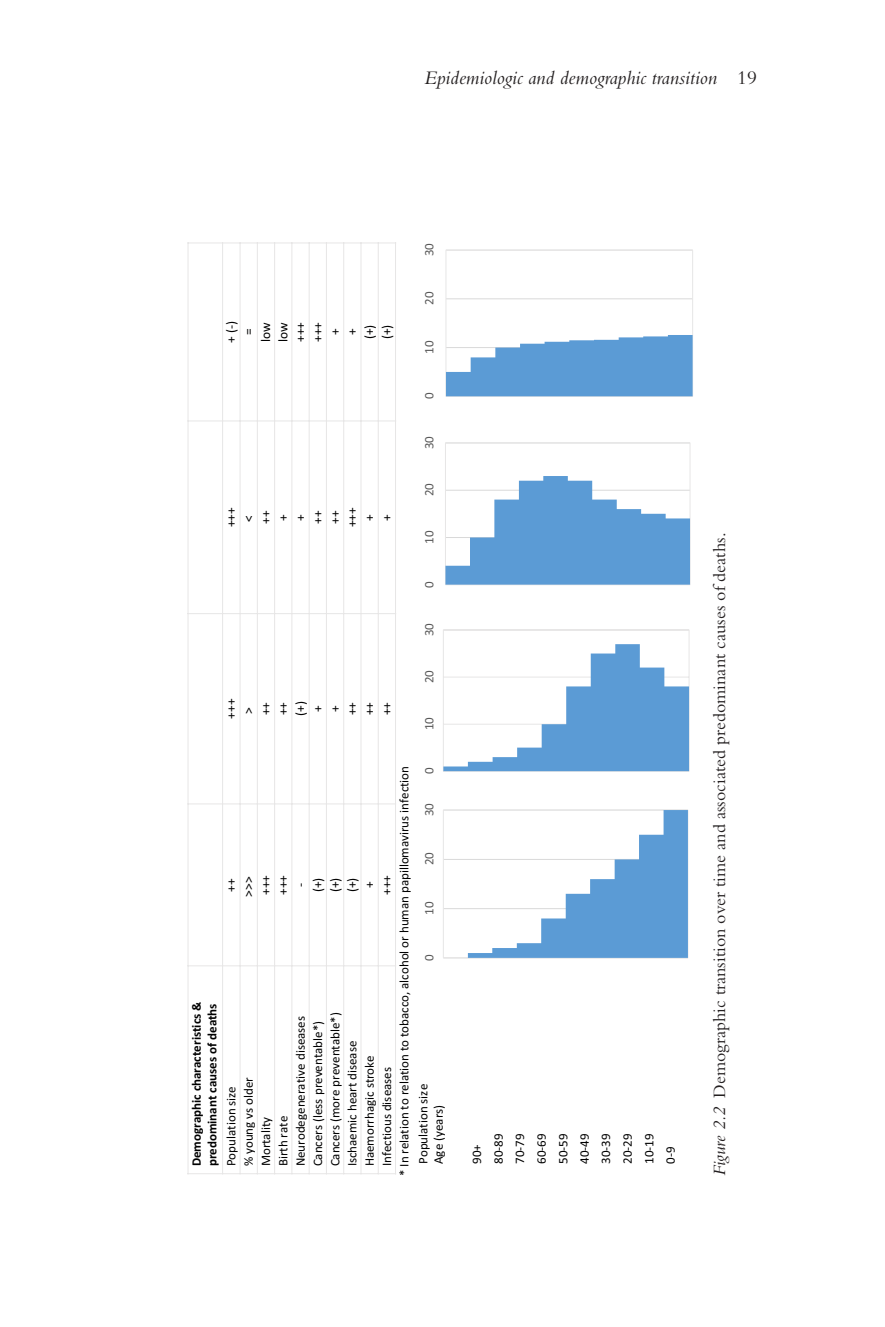
<style>
.page{position:relative;width:885px;height:1327px;background:#fff}
.page>*{position:absolute;margin:0;border:0;box-sizing:border-box;transform-origin:0 0}
.t1{font:italic 20px "Bembo Std";color:#231f20}
.FC{font:18px "Bembo Std";color:#231f20}
.t2{font:13.4px "Calibri";color:#000}
.t3{font:13px/21.6px "Calibri";color:#000}
.t4{font:700 13px/15.6px "Calibri";color:#000}
.t5{font:13px "Calibri";color:#595959}
.s1{font-style:normal}
.s2{font-style:italic}
</style>
<div class="page">
<hr style="left:443px;top:859px;width:244px;height:1px;background:#d9d9d9">
<hr style="left:443px;top:908px;width:244px;height:1px;background:#d9d9d9">
<div style="left:443px;top:809px;width:245px;height:149px;border:1px solid #e7e6e6"></div>
<svg style="left:468px;top:810px;width:219px;height:148px"></svg>
<svg style="left:443px;top:629px;width:247px;height:143px"></svg>
<div style="left:445px;top:442px;width:245px;height:143px;border:1px solid #e7e6e6"></div>
<svg style="left:445px;top:476px;width:245px;height:108px"></svg>
<hr style="left:446px;top:298px;width:246px;height:1px;background:#d9d9d9">
<div style="left:445px;top:250px;width:248px;height:147px;border:1px solid #e7e6e6"></div>
<svg style="left:446px;top:335px;width:246px;height:61px"></svg>
<hr style="left:187px;top:965px;width:209px;height:1px;background:#e7e6e6">
<hr style="left:187px;top:803px;width:209px;height:1px;background:#e7e6e6">
<hr style="left:187px;top:613px;width:209px;height:1px;background:#e7e6e6">
<hr style="left:187px;top:420px;width:209px;height:1px;background:#e7e6e6">
<hr style="left:222px;top:242px;width:1px;height:932px;background:#e7e6e6">
<hr style="left:239px;top:242px;width:1px;height:932px;background:#e7e6e6">
<hr style="left:257px;top:242px;width:1px;height:932px;background:#e7e6e6">
<hr style="left:274px;top:242px;width:1px;height:932px;background:#e7e6e6">
<hr style="left:291px;top:242px;width:1px;height:932px;background:#e7e6e6">
<hr style="left:308px;top:242px;width:1px;height:932px;background:#e7e6e6">
<hr style="left:326px;top:242px;width:1px;height:932px;background:#e7e6e6">
<hr style="left:343px;top:242px;width:1px;height:932px;background:#e7e6e6">
<hr style="left:360px;top:242px;width:1px;height:932px;background:#e7e6e6">
<hr style="left:378px;top:242px;width:1px;height:932px;background:#e7e6e6">
<hr style="left:187px;top:1173px;width:209px;height:1px;background:#e7e6e6">
<hr style="left:187px;top:242px;width:209px;height:1px;background:#e7e6e6">
<hr style="left:187px;top:242px;width:1px;height:932px;background:#e7e6e6">
<hr style="left:395px;top:242px;width:1px;height:932px;background:#e7e6e6">
<h1 class="t1" style="left:424px;top:66px;width:334px">Epidemiologic and demographic transition <span class="s1">19</span></h1>
<p class="t5" style="left:420px;top:256px;width:15px;rotate:-90deg">30</p>
<p class="t5" style="left:420px;top:305px;width:15px;rotate:-90deg">20</p>
<p class="t2" style="left:222px;top:343px;width:23px;rotate:-90deg">+ (-)</p>
<p class="t2" style="left:239px;top:335px;width:8px;rotate:-90deg">=</p>
<p class="t2" style="left:256px;top:342px;width:21px;rotate:-90deg">low</p>
<p class="t2" style="left:274px;top:342px;width:21px;rotate:-90deg">low</p>
<p class="t2" style="left:291px;top:342px;width:21px;rotate:-90deg">+++</p>
<p class="t2" style="left:308px;top:342px;width:21px;rotate:-90deg">+++</p>
<p class="t2" style="left:325px;top:335px;width:8px;rotate:-90deg">+</p>
<p class="t2" style="left:343px;top:335px;width:8px;rotate:-90deg">+</p>
<p class="t2" style="left:360px;top:339px;width:16px;rotate:-90deg">(+)</p>
<p class="t2" style="left:377px;top:339px;width:16px;rotate:-90deg">(+)</p>
<p class="t5" style="left:420px;top:354px;width:15px;rotate:-90deg">10</p>
<p class="t5" style="left:420px;top:399px;width:8px;rotate:-90deg">0</p>
<p class="t5" style="left:420px;top:449px;width:15px;rotate:-90deg">30</p>
<p class="t5" style="left:420px;top:496px;width:15px;rotate:-90deg">20</p>
<p class="t2" style="left:222px;top:527px;width:21px;rotate:-90deg">+++</p>
<p class="t2" style="left:239px;top:522px;width:8px;rotate:-90deg">&lt;</p>
<p class="t2" style="left:256px;top:524px;width:15px;rotate:-90deg">++</p>
<p class="t2" style="left:274px;top:520px;width:8px;rotate:-90deg">+</p>
<p class="t2" style="left:291px;top:520px;width:8px;rotate:-90deg">+</p>
<p class="t2" style="left:308px;top:524px;width:15px;rotate:-90deg">++</p>
<p class="t2" style="left:325px;top:524px;width:15px;rotate:-90deg">++</p>
<p class="t2" style="left:343px;top:527px;width:21px;rotate:-90deg">+++</p>
<p class="t2" style="left:360px;top:520px;width:8px;rotate:-90deg">+</p>
<p class="t2" style="left:377px;top:520px;width:8px;rotate:-90deg">+</p>
<p class="t5" style="left:420px;top:543px;width:15px;rotate:-90deg">10</p>
<p class="t5" style="left:420px;top:588px;width:8px;rotate:-90deg">0</p>
<p class="t5" style="left:420px;top:636px;width:15px;rotate:-90deg">30</p>
<p class="t5" style="left:420px;top:683px;width:15px;rotate:-90deg">20</p>
<p class="t2" style="left:222px;top:718px;width:21px;rotate:-90deg">+++</p>
<p class="t2" style="left:239px;top:713px;width:8px;rotate:-90deg">&gt;</p>
<p class="t2" style="left:256px;top:715px;width:15px;rotate:-90deg">++</p>
<p class="t2" style="left:274px;top:715px;width:15px;rotate:-90deg">++</p>
<p class="t2" style="left:291px;top:716px;width:16px;rotate:-90deg">(+)</p>
<p class="t2" style="left:308px;top:712px;width:8px;rotate:-90deg">+</p>
<p class="t2" style="left:325px;top:712px;width:8px;rotate:-90deg">+</p>
<p class="t2" style="left:343px;top:715px;width:15px;rotate:-90deg">++</p>
<p class="t2" style="left:360px;top:715px;width:15px;rotate:-90deg">++</p>
<p class="t2" style="left:377px;top:715px;width:15px;rotate:-90deg">++</p>
<p class="t5" style="left:420px;top:730px;width:15px;rotate:-90deg">10</p>
<p class="t2" style="left:222px;top:891px;width:15px;rotate:-90deg">++</p>
<p class="t2" style="left:239px;top:896px;width:21px;rotate:-90deg">&gt;&gt;&gt;</p>
<p class="t2" style="left:256px;top:895px;width:21px;rotate:-90deg">+++</p>
<p class="t2" style="left:274px;top:895px;width:21px;rotate:-90deg">+++</p>
<p class="t4" style="left:189px;top:1166px;width:166px;rotate:-90deg">Demographic characteristics &amp; predominant causes of deaths</p>
<p class="t3" style="left:237px;top:1166px;width:91px;rotate:-90deg">% young vs older</p>
<p class="t3" style="left:220px;top:1166px;width:81px;rotate:-90deg">Population size</p>
<p class="t3" style="left:272px;top:1166px;width:52px;rotate:-90deg">Birth rate</p>
<p class="t3" style="left:255px;top:1166px;width:51px;rotate:-90deg">Mortality</p>
<p class="t2" style="left:291px;top:887px;width:6px;rotate:-90deg">-</p>
<p class="t2" style="left:308px;top:892px;width:16px;rotate:-90deg">(+)</p>
<p class="t2" style="left:325px;top:892px;width:16px;rotate:-90deg">(+)</p>
<p class="t2" style="left:343px;top:892px;width:16px;rotate:-90deg">(+)</p>
<p class="t2" style="left:360px;top:888px;width:8px;rotate:-90deg">+</p>
<p class="t2" style="left:377px;top:895px;width:21px;rotate:-90deg">+++</p>
<p class="t3" style="left:324px;top:1166px;width:156px;rotate:-90deg">Cancers (more preventable*)</p>
<p class="t3" style="left:289px;top:1166px;width:152px;rotate:-90deg">Neurodegenerative diseases</p>
<p class="t3" style="left:306px;top:1166px;width:147px;rotate:-90deg">Cancers (less preventable*)</p>
<p class="t3" style="left:341px;top:1166px;width:127px;rotate:-90deg">Ischaemic heart disease</p>
<p class="t3" style="left:358px;top:1166px;width:113px;rotate:-90deg">Haemorrhagic stroke</p>
<p class="t3" style="left:375px;top:1166px;width:101px;rotate:-90deg">Infectious diseases</p>
<p class="t3" style="left:393px;top:1176px;width:412px;rotate:-90deg">* In relation to relation to tobacco, alcohol or human papillomavirus infection</p>
<p class="t5" style="left:420px;top:774px;width:8px;rotate:-90deg">0</p>
<p class="t5" style="left:420px;top:816px;width:15px;rotate:-90deg">30</p>
<p class="t5" style="left:420px;top:865px;width:15px;rotate:-90deg">20</p>
<p class="t5" style="left:420px;top:914px;width:15px;rotate:-90deg">10</p>
<p class="t5" style="left:420px;top:961px;width:8px;rotate:-90deg">0</p>
<p class="t3" style="left:415px;top:1164px;width:82px;line-height:15.6px;rotate:-90deg">Population size<br>Age (years)</p>
<p class="t3" style="left:465px;top:1164px;width:32px;rotate:-90deg">90+<br>80-89<br>70-79<br>60-69<br>50-59<br>40-49<br>30-39<br>20-29<br>10-19<br>0-9</p>
<p class="FC" style="left:709px;top:1176px;width:645px;rotate:-90deg"><span class="s2">Figure 2.2</span> Demographic transition over time and associated predominant causes of deaths.</p>
</div>
